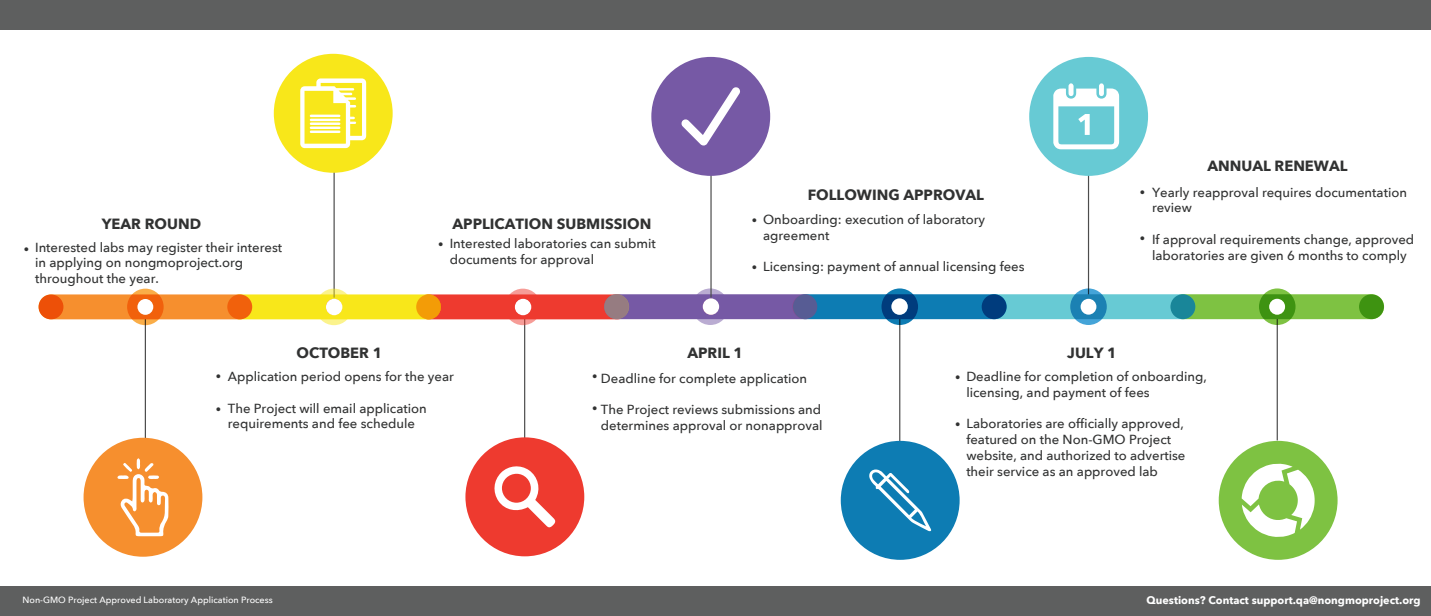
<style>
.page{position:relative;width:1431px;height:616px;background:#fff}
.page>*{position:absolute;margin:0;border:0;box-sizing:border-box;transform-origin:0 0}
.t1{font:700 14.76px "Avenir Next";color:#313232}
.t2{font:500 13.11px/15.8px "Avenir Next";color:#313232}
.t3{font:700 10.8px "Avenir Next";color:#fff}
.t4{font:10.65px "Avenir Next";color:#313232}
.t5{font:500 9px "Avenir Next";color:#fff}
.s1{font-weight:400;font-size:10.65px}
</style>
<div class="page">
<div style="left:0;top:586px;width:1430px;height:29px;background:#5e5f5f"></div>
<hr style="left:524px;top:316px;width:1px;height:141px;background:#4c4c4c">
<div style="left:416px;top:294px;width:214px;height:25px;background:#ee3a2f;border-radius:12px"></div>
<svg style="left:692px;top:288px;width:36px;height:36px"></svg>
<div style="left:227px;top:294px;width:214px;height:25px;background:#f8e71a;border-radius:12px"></div>
<div style="left:604px;top:294px;width:214px;height:25px;background:#7659a5;border-radius:12px"></div>
<hr style="left:333px;top:161px;width:2px;height:136px;background:#4c4c4c">
<hr style="left:1276px;top:316px;width:2px;height:124px;background:#4c4c4c">
<hr style="left:1088px;top:107px;width:1px;height:190px;background:#4c4c4c">
<hr style="left:899px;top:316px;width:1px;height:148px;background:#4c4c4c">
<hr style="left:710px;top:147px;width:1px;height:150px;background:#4c4c4c">
<hr style="left:145px;top:316px;width:1px;height:141px;background:#4c4c4c">
<div style="left:1170px;top:294px;width:214px;height:25px;background:#7ec242;border-radius:12px"></div>
<svg style="left:1259px;top:288px;width:36px;height:36px"></svg>
<div style="left:982px;top:294px;width:213px;height:25px;background:#67cad4;border-radius:12px"></div>
<div style="left:1170px;top:294px;width:25px;height:25px;background:#198699;border-radius:50%"></div>
<svg style="left:1070px;top:288px;width:37px;height:36px"></svg>
<div style="left:1080px;top:298px;width:16px;height:16px;background:#fff;border-radius:50%"></div>
<div style="left:1269px;top:298px;width:16px;height:16px;background:#fff;border-radius:50%"></div>
<div style="left:793px;top:294px;width:213px;height:25px;background:#0d7cb3;border-radius:12px"></div>
<div style="left:982px;top:294px;width:24px;height:25px;background:#003c7d;border-radius:50%"></div>
<svg style="left:881px;top:288px;width:37px;height:36px"></svg>
<div style="left:39px;top:294px;width:213px;height:25px;background:#f68f2e;border-radius:12px"></div>
<div style="left:227px;top:294px;width:25px;height:25px;background:#f1610c;border-radius:50%"></div>
<svg style="left:127px;top:288px;width:37px;height:37px"></svg>
<div style="left:137px;top:299px;width:16px;height:15px;background:#fff;border-radius:50%"></div>
<svg style="left:316px;top:288px;width:36px;height:37px"></svg>
<div style="left:792px;top:294px;width:25px;height:25px;background:#575c94;border-radius:50%"></div>
<div style="left:326px;top:298px;width:16px;height:17px;background:#fff;border-radius:50%"></div>
<div style="left:703px;top:298px;width:16px;height:16px;background:#fff;border-radius:50%"></div>
<div style="left:891px;top:298px;width:17px;height:16px;background:#fff;border-radius:50%"></div>
<div style="left:1359px;top:294px;width:25px;height:25px;background:#3e9311;border-radius:50%"></div>
<div style="left:841px;top:440px;width:118px;height:119px;background:#0d7cb3;border-radius:50%"></div>
<svg style="left:869px;top:469px;width:62px;height:61px"></svg>
<div style="left:651px;top:57px;width:119px;height:119px;background:#7659a5;border-radius:50%"></div>
<svg style="left:681px;top:87px;width:59px;height:58px"></svg>
<div style="left:39px;top:294px;width:24px;height:25px;background:#ed5008;border-radius:50%"></div>
<div style="left:274px;top:54px;width:119px;height:119px;background:#f8e71a;border-radius:50%"></div>
<svg style="left:300px;top:78px;width:66px;height:70px"></svg>
<div style="left:1218px;top:440px;width:119px;height:119px;background:#7ec242;border-radius:50%"></div>
<svg style="left:1241px;top:463px;width:73px;height:73px"></svg>
<div style="left:1029px;top:57px;width:119px;height:119px;background:#67cad4;border-radius:50%"></div>
<svg style="left:1053px;top:83px;width:66px;height:66px"></svg>
<div style="left:84px;top:437px;width:118px;height:119px;background:#f68f2e;border-radius:50%"></div>
<svg style="left:117px;top:458px;width:51px;height:77px"></svg>
<div style="left:465px;top:437px;width:119px;height:118px;background:#ee3a2f;border-radius:50%"></div>
<svg style="left:505px;top:288px;width:36px;height:37px"></svg>
<div style="left:515px;top:298px;width:16px;height:17px;background:#fff;border-radius:50%"></div>
<div style="left:604px;top:294px;width:25px;height:25px;background:#967c81;border-radius:50%"></div>
<div style="left:416px;top:294px;width:25px;height:25px;background:#f39c07;border-radius:50%"></div>
<svg style="left:494px;top:466px;width:62px;height:61px"></svg>
<div style="left:0;top:0;width:1431px;height:29px;background:#5e5f5f"></div>
<p class="t1" style="left:102px;top:211px;width:101px">YEAR ROUND</p>
<p class="t2" style="left:35px;top:238px;width:248px;text-indent:-11px"><span class="s1">•</span> Interested labs may register their interest in applying on nongmoproject.org throughout the year.</p>
<p class="t1" style="left:296px;top:340px;width:87px">OCTOBER 1</p>
<p class="t1" style="left:1207px;top:153px;width:142px">ANNUAL RENEWAL</p>
<p class="t1" style="left:452px;top:211px;width:200px">APPLICATION SUBMISSION</p>
<p class="t2" style="left:450px;top:235px;width:208px">Interested laboratories can submit documents for approval</p>
<p class="t4" style="left:438px;top:235px;width:7px">•</p>
<p class="t1" style="left:808px;top:182px;width:178px">FOLLOWING APPROVAL</p>
<p class="t2" style="left:763px;top:211px;width:224px">Onboarding: execution of laboratory agreement</p>
<p class="t2" style="left:763px;top:258px;width:263px">Licensing: payment of annual licensing fees</p>
<p class="t4" style="left:752px;top:211px;width:7px">•</p>
<p class="t4" style="left:752px;top:257px;width:7px">•</p>
<p class="t2" style="left:1152px;top:183px;width:257px">Yearly reapproval requires documentation review</p>
<p class="t2" style="left:1152px;top:231px;width:264px">If approval requirements change, approved laboratories are given 6 months to comply</p>
<p class="t4" style="left:1140px;top:183px;width:7px">•</p>
<p class="t4" style="left:1140px;top:229px;width:7px">•</p>
<p class="t1" style="left:687px;top:340px;width:57px">APRIL 1</p>
<p class="t1" style="left:1067px;top:340px;width:51px">JULY 1</p>
<p class="t2" style="left:228px;top:368px;width:228px">Application period opens for the year</p>
<p class="t2" style="left:228px;top:399px;width:200px">The Project will email application requirements and fee schedule</p>
<p class="t4" style="left:216px;top:367px;width:7px">•</p>
<p class="t4" style="left:216px;top:400px;width:7px">•</p>
<p class="t2" style="left:601px;top:369px;width:208px">Deadline for complete application</p>
<p class="t2" style="left:601px;top:401px;width:223px">The Project reviews submissions and determines approval or nonapproval</p>
<p class="t4" style="left:592px;top:367px;width:7px">•</p>
<p class="t4" style="left:592px;top:398px;width:7px">•</p>
<p class="t2" style="left:966px;top:368px;width:242px">Deadline for completion of onboarding, licensing, and payment of fees</p>
<p class="t2" style="left:966px;top:415px;width:221px">Laboratories are officially approved, featured on the Non-GMO Project website, and authorized to advertise their service as an approved lab</p>
<p class="t4" style="left:955px;top:367px;width:7px">•</p>
<p class="t4" style="left:955px;top:414px;width:7px">•</p>
<p class="t5" style="left:23px;top:592px;width:252px">Non-GMO Project Approved Laboratory Application Process</p>
<p class="t3" style="left:1146px;top:590px;width:276px">Questions? Contact support.qa@nongmoproject.org</p>
</div>
